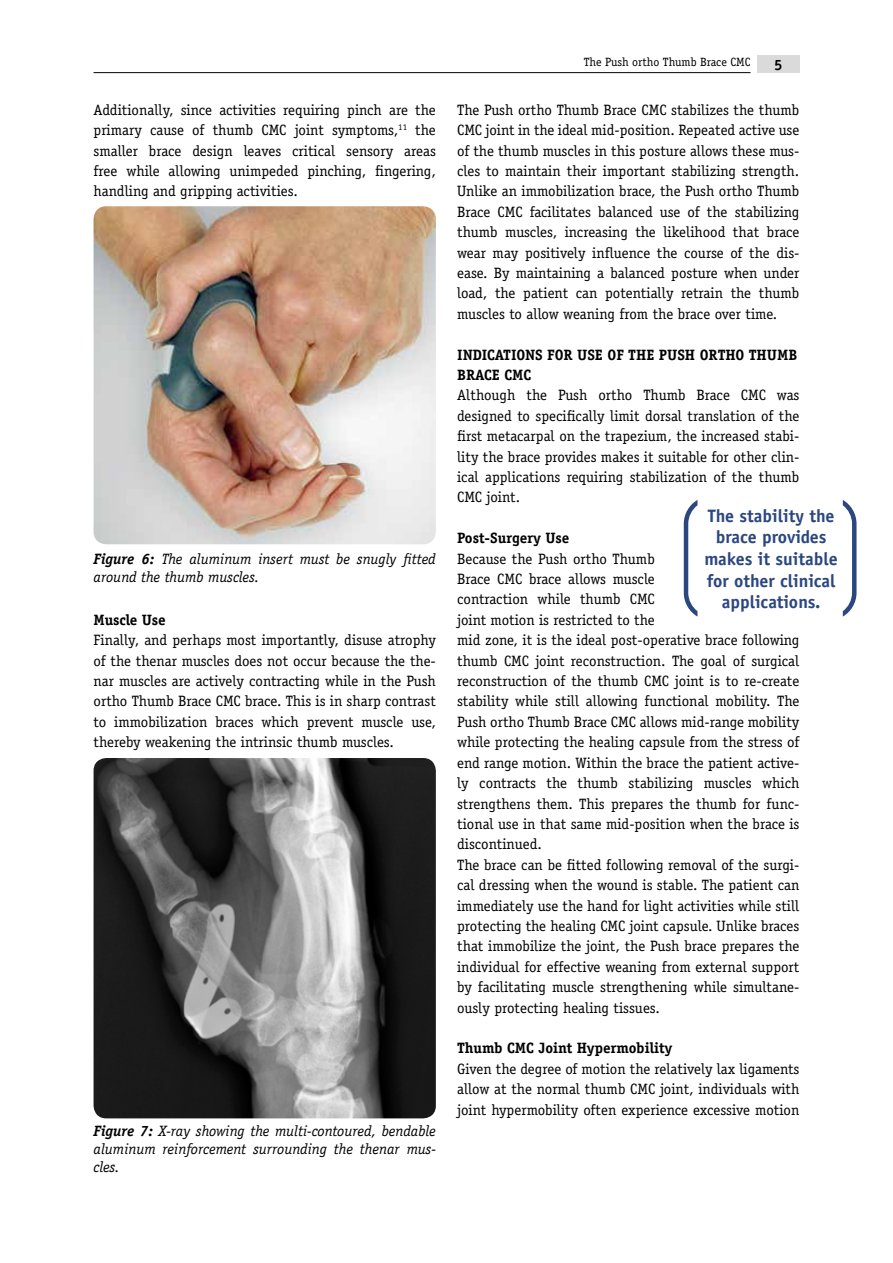
<style>
.page{position:relative;width:893px;height:1263px;background:#fff}
.page>*{position:absolute;margin:0;border:0;box-sizing:border-box;transform-origin:0 0}
.t1{font:700 18px/21.6px "Officina Sans LT";color:#2c477f;text-align:center}
.t2{font:15px/20.4px "Officina Serif LT";color:#000;text-align:justify}
.t3{font:italic 15px/18px "Officina Serif LT";color:#000}
.t4{font:700 15px/20.4px "Officina Serif LT";color:#000}
.t5{font:700 15px "Officina Serif LT";letter-spacing:-.02em;color:#000}
.t6{font:12px "Officina Serif LT";color:#000}
.s1{font-weight:700}
</style>
<div class="page">
<hr style="left:94px;top:72px;width:656px;height:1px;background:#000">
<div style="left:757px;top:55px;width:42px;height:17px;background:#dadada"></div>
<svg style="left:684px;top:500px;width:13px;height:117px"></svg>
<svg style="left:843px;top:500px;width:13px;height:117px"></svg>
<img style="left:94px;top:206px;width:342px;height:338px">
<img style="left:94px;top:758px;width:342px;height:360px">
<p class="t2" style="left:94px;top:100px;width:344px">Additionally, since activities requiring pinch are the primary cause of thumb CMC joint symptoms,<sup>11</sup> the smaller brace design leaves critical sensory areas free while allowing unimpeded pinching, fingering, handling and gripping activities.</p>
<p class="t3" style="left:94px;top:550px;width:344px"><span class="s1">Figure 6:</span> The aluminum insert must be snugly fitted around the thumb muscles.</p>
<p class="t5" style="left:94px;top:610px;width:74px">Muscle Use</p>
<p class="t2" style="left:94px;top:630px;width:344px">Finally, and perhaps most importantly, disuse atrophy of the thenar muscles does not occur because the the&shy;nar muscles are actively contracting while in the Push ortho Thumb Brace CMC brace. This is in sharp contrast to immobilization braces which prevent muscle use, thereby weakening the intrinsic thumb muscles.</p>
<p class="t3" style="left:94px;top:1122px;width:344px;text-align:justify"><span class="s1">Figure 7:</span> X-ray showing the multi-contoured, bendable aluminum reinforcement surrounding the thenar mus&shy;cles.</p>
<p class="t6" style="left:584px;top:55px;width:168px">The Push ortho Thumb Brace CMC</p>
<p class="t4" style="left:774px;top:54px;width:10px">5</p>
<p class="t2" style="left:457px;top:100px;width:344px">The Push ortho Thumb Brace CMC stabilizes the thumb CMC joint in the ideal mid-position. Repeated active use of the thumb muscles in this posture allows these mus&shy;cles to maintain their important stabilizing strength.<br>Unlike an immobilization brace, the Push ortho Thumb Brace CMC facilitates balanced use of the stabilizing thumb muscles, increasing the likelihood that brace wear may positively influence the course of the dis&shy;ease. By maintaining a balanced posture when under load, the patient can potentially retrain the thumb muscles to allow weaning from the brace over time.</p>
<p class="t4" style="left:457px;top:344px;width:342px">INDICATIONS FOR USE OF THE PUSH ORTHO THUMB<br>BRACE CMC</p>
<p class="t2" style="left:457px;top:385px;width:344px">Although the Push ortho Thumb Brace CMC was designed to specifically limit dorsal translation of the first metacarpal on the trapezium, the increased stabi&shy;lity the brace provides makes it suitable for other clin&shy;ical applications requiring stabilization of the thumb CMC joint.</p>
<p class="t4" style="left:457px;top:528px;width:114px">Post-Surgery Use</p>
<p class="t2" style="left:457px;top:548px;width:344px;text-align:left">Because the Push ortho Thumb<br>Brace CMC brace allows muscle<br>contraction while thumb CMC<br>joint motion is restricted to the<br>mid zone, it is the ideal post-operative brace following thumb CMC joint reconstruction. The goal of surgical reconstruction of the thumb CMC joint is to re-create stability while still allowing functional mobility. The Push ortho Thumb Brace CMC allows mid-range mobility while protecting the healing capsule from the stress of end range motion. Within the brace the patient active&shy;ly contracts the thumb stabilizing muscles which strengthens them. This prepares the thumb for func&shy;tional use in that same mid-position when the brace is discontinued.<br>The brace can be fitted following removal of the surgi&shy;cal dressing when the wound is stable. The patient can immediately use the hand for light activities while still protecting the healing CMC joint capsule. Unlike braces that immobilize the joint, the Push brace prepares the individual for effective weaning from external support by facilitating muscle strengthening while simultane&shy;ously protecting healing tissues.</p>
<p class="t4" style="left:457px;top:1038px;width:217px">Thumb CMC Joint Hypermobility</p>
<p class="t2" style="left:457px;top:1058px;width:344px">Given the degree of motion the relatively lax ligaments allow at the normal thumb CMC joint, individuals with joint hypermobility often experience excessive motion</p>
<p class="t1" style="left:704px;top:505px;width:135px">The stability the brace provides makes it suitable for other clinical applications.</p>
</div>
